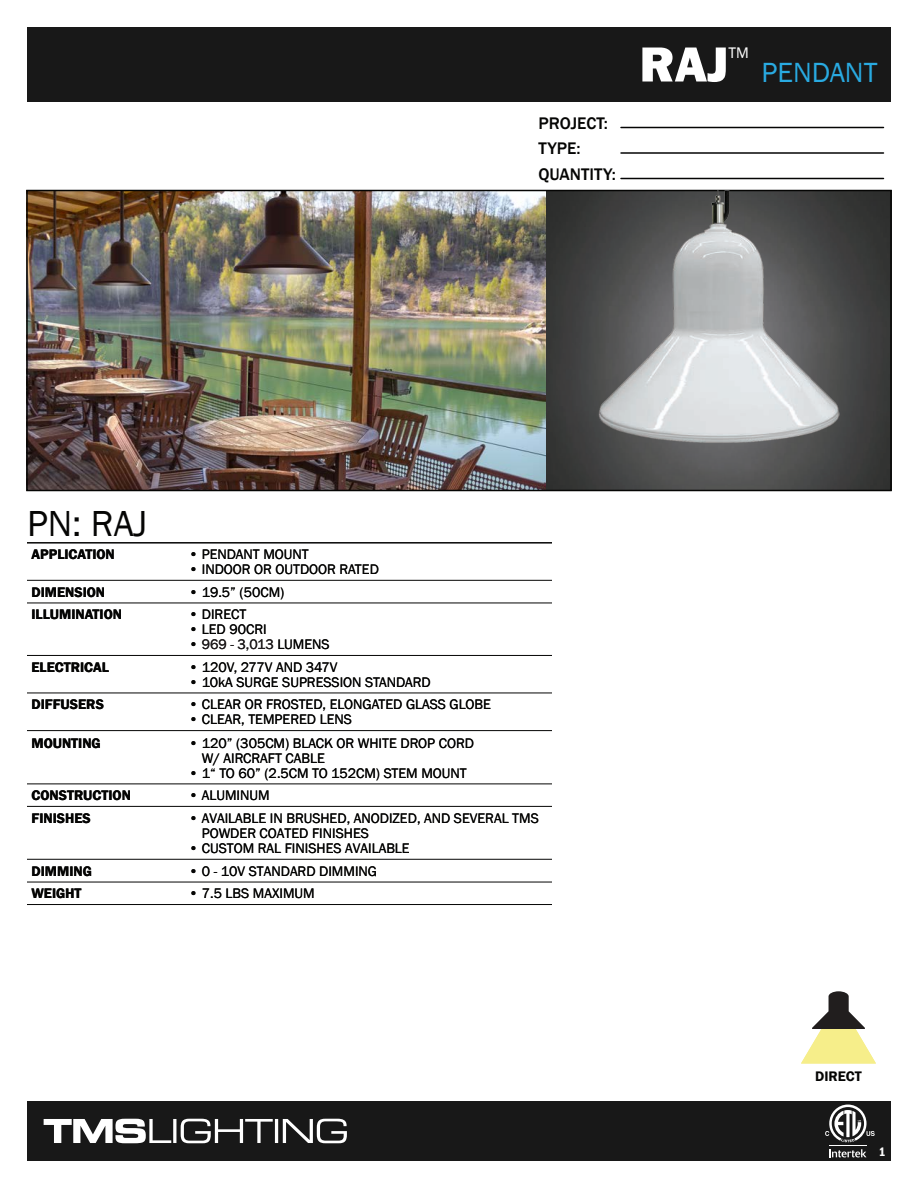
<style>
.page{position:relative;width:918px;height:1188px;background:#fff}
.page>*{position:absolute;margin:0;border:0;box-sizing:border-box;transform-origin:0 0}
.t1{font:800 51px "Franklin Gothic";color:#fff}
.t2{font:37.2px "Franklin Gothic";color:#050504}
.t3{font:28.5px "Franklin Gothic";color:#29aae1}
.t4{font:500 17.25px "Franklin Gothic";color:#050504}
.t5{font:15.75px "Franklin Gothic";color:#fff}
.t6{font:14.25px/15px "Franklin Gothic";color:#050504}
.t7{font:600 14.25px "Franklin Gothic";color:#050504}
.t8{font:14.25px "Franklin Gothic";color:#231f20}
.t9{font:600 condensed 12.75px "Franklin Gothic";color:#fff}
.s1{color:#050504}
</style>
<div class="page">
<img style="left:29px;top:193px;width:517px;height:295px">
<div style="left:27px;top:27px;width:864px;height:75px;background:#181818"></div>
<div style="left:27px;top:1101px;width:864px;height:60px;background:#181818"></div>
<svg style="left:829px;top:1149px;width:37px;height:8px"></svg>
<hr style="left:829px;top:1145px;width:38px;height:1px;background:#fff">
<svg style="left:825px;top:1105px;width:50px;height:37px"></svg>
<hr style="left:621px;top:178px;width:263px;height:1px;background:#050504">
<hr style="left:621px;top:152px;width:263px;height:2px;background:#050504">
<hr style="left:621px;top:127px;width:263px;height:1px;background:#050504">
<img style="left:546px;top:193px;width:343px;height:295px">
<hr style="left:27px;top:580px;width:525px;height:1px;background:#050504">
<hr style="left:27px;top:603px;width:525px;height:1px;background:#050504">
<hr style="left:27px;top:655px;width:525px;height:1px;background:#050504">
<hr style="left:27px;top:693px;width:525px;height:1px;background:#050504">
<hr style="left:27px;top:730px;width:525px;height:1px;background:#050504">
<hr style="left:27px;top:784px;width:525px;height:1px;background:#050504">
<hr style="left:27px;top:806px;width:525px;height:1px;background:#050504">
<hr style="left:27px;top:859px;width:525px;height:1px;background:#050504">
<hr style="left:27px;top:882px;width:525px;height:1px;background:#050504">
<hr style="left:27px;top:904px;width:525px;height:1px;background:#050504">
<div style="left:26px;top:190px;width:866px;height:301px;border:2px solid #050504"></div>
<hr style="left:27px;top:542px;width:525px;height:2px;background:#050504">
<img style="left:590px;top:190px;width:257px;height:260px">
<svg style="left:801px;top:991px;width:75px;height:73px"></svg>
<svg style="left:44px;top:1119px;width:303px;height:24px"></svg>
<p class="t4" style="left:538px;top:112px;width:71px">PROJECT:</p>
<p class="t4" style="left:538px;top:138px;width:44px">TYPE:</p>
<p class="t4" style="left:538px;top:163px;width:79px">QUANTITY:</p>
<h1 class="t1" style="left:639px;top:31px;width:90px">RAJ</h1>
<p class="t5" style="left:728px;top:42px;width:22px">TM</p>
<h3 class="t3" style="left:762px;top:54px;width:117px">PENDANT</h3>
<h2 class="t2" style="left:27px;top:501px;width:122px">PN: RAJ</h2>
<p class="t7" style="left:32px;top:546px;width:85px">APPLICATION</p>
<p class="t6" style="left:189px;top:547px;width:122px">• PENDANT MOUNT</p>
<p class="t6" style="left:189px;top:562px;width:192px">• INDOOR OR OUTDOOR RATED</p>
<p class="t7" style="left:32px;top:583px;width:75px">DIMENSION</p>
<p class="t6" style="left:189px;top:585px;width:97px">• 19.5” (50CM)</p>
<p class="t7" style="left:32px;top:606px;width:92px">ILLUMINATION</p>
<p class="t6" style="left:189px;top:607px;width:59px">• DIRECT</p>
<p class="t6" style="left:189px;top:622px;width:79px">• LED 90CRI</p>
<p class="t8" style="left:189px;top:636px;width:142px"><span class="s1">•</span> 969 - 3,013 <span class="s1">LUMENS</span></p>
<p class="t7" style="left:32px;top:658px;width:79px">ELECTRICAL</p>
<p class="t6" style="left:189px;top:660px;width:150px">• 120V, 277V AND 347V</p>
<p class="t6" style="left:189px;top:675px;width:243px">• 10kA SURGE SUPRESSION STANDARD</p>
<p class="t7" style="left:32px;top:696px;width:74px">DIFFUSERS</p>
<p class="t6" style="left:189px;top:697px;width:304px">• CLEAR OR FROSTED, ELONGATED GLASS GLOBE</p>
<p class="t6" style="left:189px;top:712px;width:165px">• CLEAR, TEMPERED LENS</p>
<p class="t7" style="left:32px;top:734px;width:71px">MOUNTING</p>
<p class="t6" style="left:202px;top:736px;width:274px;text-indent:-13px">• 120” (305CM) BLACK OR WHITE DROP CORD<br>W/ AIRCRAFT CABLE</p>
<p class="t6" style="left:189px;top:766px;width:280px">• 1“ TO 60” (2.5CM TO 152CM) STEM MOUNT</p>
<p class="t7" style="left:32px;top:787px;width:101px">CONSTRUCTION</p>
<p class="t6" style="left:189px;top:788px;width:82px">• ALUMINUM</p>
<p class="t7" style="left:32px;top:809px;width:61px">FINISHES</p>
<p class="t6" style="left:202px;top:811px;width:339px;text-indent:-13px">• AVAILABLE IN BRUSHED, ANODIZED, AND SEVERAL TMS<br>POWDER COATED FINISHES</p>
<p class="t6" style="left:189px;top:841px;width:222px">• CUSTOM RAL FINISHES AVAILABLE</p>
<p class="t7" style="left:32px;top:862px;width:62px">DIMMING</p>
<p class="t6" style="left:189px;top:864px;width:190px">• 0 - 10V STANDARD DIMMING</p>
<p class="t7" style="left:32px;top:885px;width:52px">WEIGHT</p>
<p class="t6" style="left:189px;top:887px;width:128px">• 7.5 LBS MAXIMUM</p>
<p class="t7" style="left:815px;top:1067px;width:48px">DIRECT</p>
<p class="t9" style="left:879px;top:1143px;width:8px">1</p>
</div>
